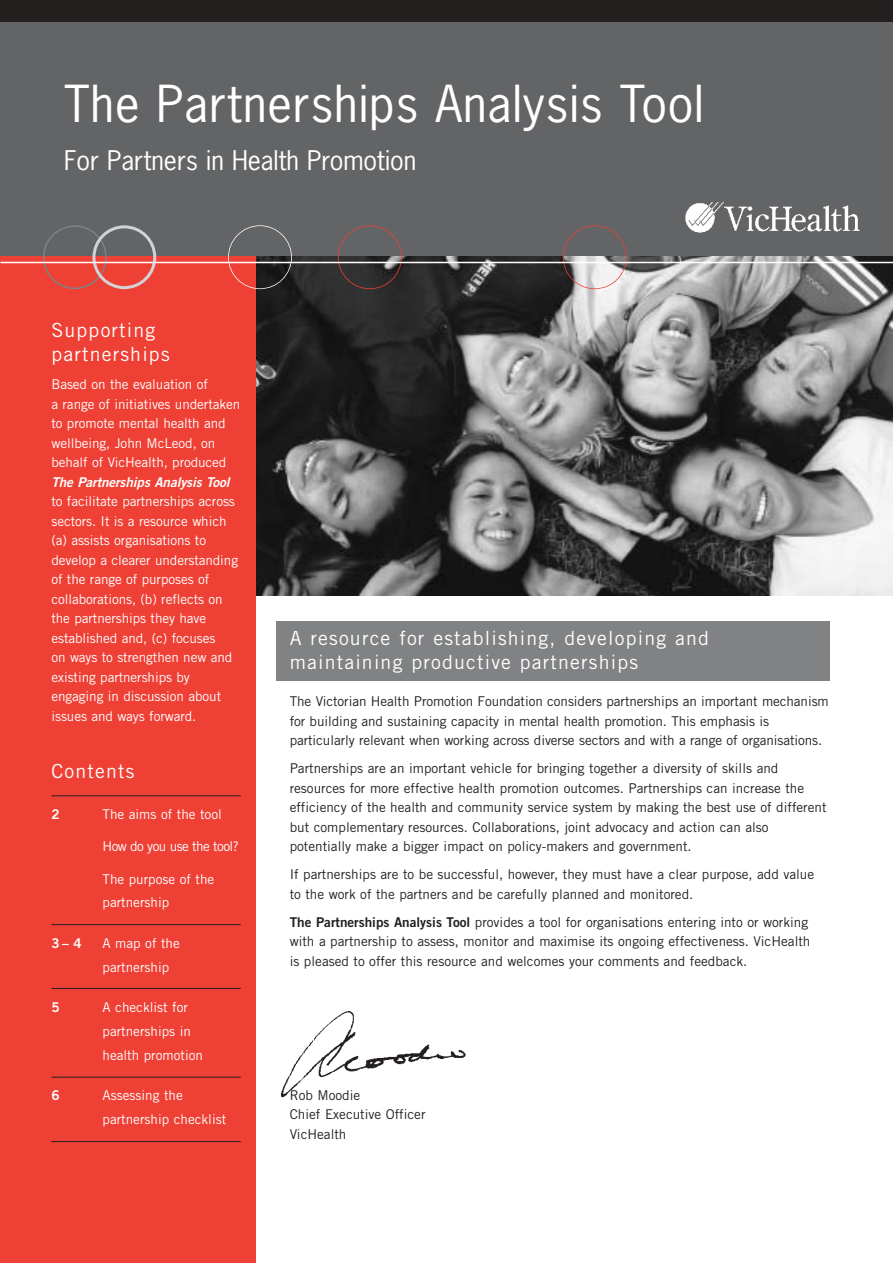
<style>
.page{position:relative;width:893px;height:1263px;background:#fff}
.page>*{position:absolute;margin:0;border:0;box-sizing:border-box;transform-origin:0 0}
.t1{font:48px "News Gothic";letter-spacing:.015em;color:#fff}
.t2{font:25.5px "News Gothic";color:#fff}
.t3{font:19.5px/24px "Trade Gothic";letter-spacing:.06em;color:#fff}
.t4{font:13.5px/19.5px "Trade Gothic";color:#231f1f}
.t5{font:13.5px/19.5px "Trade Gothic";letter-spacing:-.005em;color:#fff}
.t6{font:italic 13.5px "Trade Gothic Bold Two";letter-spacing:-.005em;color:#fff}
.t7{font:13.5px "Trade Gothic";letter-spacing:-.045em;color:#fff}
.t8{font:13.5px "Trade Gothic Bold Two";color:#fff}
.s1{font-family:"Trade Gothic Bold Two"}
</style>
<div class="page">
<img style="left:256px;top:255px;width:636px;height:340px">
<div style="left:277px;top:621px;width:553px;height:59px;background:#808284"></div>
<div style="left:0;top:255px;width:256px;height:1008px;background:#ef4035"></div>
<hr style="left:51px;top:795px;width:190px;height:1px;background:#231f1f">
<hr style="left:51px;top:924px;width:190px;height:1px;background:#231f1f">
<hr style="left:51px;top:988px;width:190px;height:1px;background:#231f1f">
<hr style="left:51px;top:1077px;width:190px;height:1px;background:#231f1f">
<hr style="left:51px;top:1141px;width:190px;height:1px;background:#231f1f">
<div style="left:0;top:0;width:892px;height:255px;background:#636466"></div>
<div style="left:0;top:0;width:892px;height:21px;background:#231f1f"></div>
<svg style="left:43px;top:225px;width:113px;height:64px"></svg>
<div style="left:228px;top:225px;width:64px;height:64px;border:2px solid #fff;border-radius:50%"></div>
<div style="left:338px;top:225px;width:64px;height:64px;border:2px solid #ef4035;border-radius:50%"></div>
<div style="left:563px;top:225px;width:63px;height:64px;border:2px solid #ef4035;border-radius:50%"></div>
<hr style="left:0;top:262px;width:892px;height:1px;background:#fff">
<img style="left:685px;top:202px;width:175px;height:31px">
<img style="left:281px;top:1011px;width:185px;height:87px">
<h1 class="t1" style="left:64px;top:85px;width:641px">The Partnerships Analysis Tool</h1>
<h2 class="t2" style="left:64px;top:151px;width:353px">For Partners in Health Promotion</h2>
<h3 class="t3" style="left:51px;top:320px;width:120px">Supporting partnerships</h3>
<p class="t5" style="left:51px;top:376px;width:190px">Based on the evaluation of<br>a range of initiatives undertaken to promote mental health and wellbeing, John McLeod, on behalf of VicHealth, produced</p>
<p class="t6" style="left:51px;top:477px;width:180px">The Partnerships Analysis Tool</p>
<p class="t5" style="left:51px;top:493px;width:188px">to facilitate partnerships across sectors. It is a resource which (a) assists organisations to develop a clearer understanding of the range of purposes of collaborations, (b) reflects on the partnerships they have established and, (c) focuses<br>on ways to strengthen new and existing partnerships by engaging in discussion about issues and ways forward.</p>
<h3 class="t3" style="left:51px;top:761px;width:85px">Contents</h3>
<p class="t8" style="left:51px;top:809px;width:10px">2</p>
<p class="t5" style="left:102px;top:806px;width:121px">The aims of the tool</p>
<p class="t7" style="left:102px;top:842px;width:138px">How do you use the tool?</p>
<p class="t5" style="left:102px;top:868px;width:113px;line-height:23.7px">The purpose of the partnership</p>
<p class="t8" style="left:51px;top:938px;width:32px">3– 4</p>
<p class="t5" style="left:102px;top:933px;width:79px;line-height:23.7px">A map of the partnership</p>
<p class="t8" style="left:51px;top:1003px;width:10px">5</p>
<p class="t5" style="left:102px;top:997px;width:102px;line-height:23.7px">A checklist for partnerships in health promotion</p>
<p class="t8" style="left:51px;top:1091px;width:10px">6</p>
<p class="t5" style="left:102px;top:1085px;width:125px;line-height:23.7px">Assessing the partnership checklist</p>
<h3 class="t3" style="left:290px;top:628px;width:421px">A resource for establishing, developing and maintaining productive partnerships</h3>
<p class="t4" style="left:290px;top:693px;width:540px">The Victorian Health Promotion Foundation considers partnerships an important mechanism for building and sustaining capacity in mental health promotion. This emphasis is particularly relevant when working across diverse sectors and with a range of organisations.</p>
<p class="t4" style="left:290px;top:760px;width:538px">Partnerships are an important vehicle for bringing together a diversity of skills and resources for more effective health promotion outcomes. Partnerships can increase the efficiency of the health and community service system by making the best use of different but complementary resources. Collaborations, joint advocacy and action can also potentially make a bigger impact on policy-makers and government.</p>
<p class="t4" style="left:290px;top:866px;width:526px">If partnerships are to be successful, however, they must have a clear purpose, add value to the work of the partners and be carefully planned and monitored.</p>
<p class="t4" style="left:290px;top:913px;width:522px"><span class="s1">The Partnerships Analysis Tool</span> provides a tool for organisations entering into or working with a partnership to assess, monitor and maximise its ongoing effectiveness. VicHealth is pleased to offer this resource and welcomes your comments and feedback.</p>
<p class="t4" style="left:290px;top:1086px;width:137px">Rob Moodie<br>Chief Executive Officer<br>VicHealth</p>
</div>
